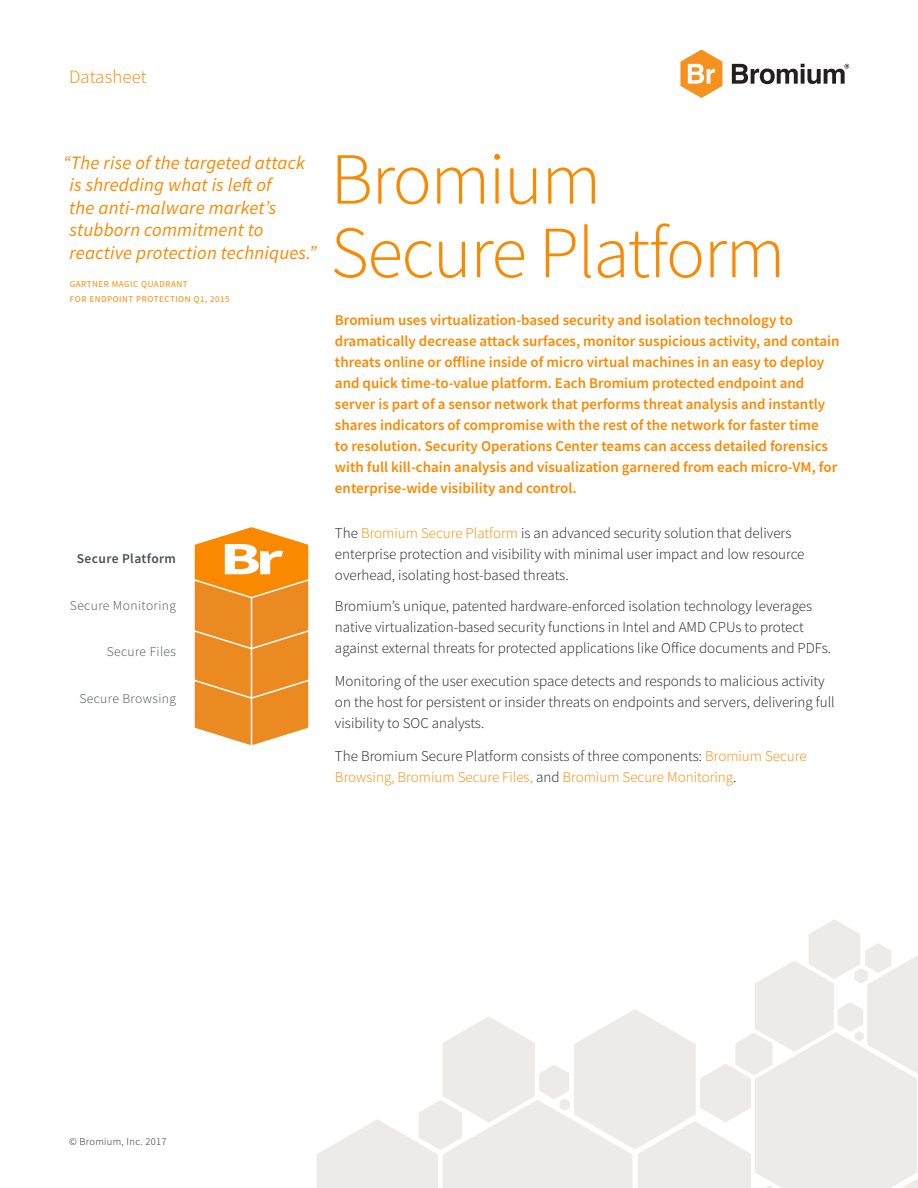
<style>
.page{position:relative;width:918px;height:1188px;background:#fff}
.page>*{position:absolute;margin:0;border:0;box-sizing:border-box;transform-origin:0 0}
.Cover_Title{font:300 73.5px/73.5px "Source Sans Pro";letter-spacing:-.02em;color:#fa8900}
.Footnotes{font:700 46.5px "Source Sans Pro";color:#fff;scale:1.48 1}
.Sidebar_quote_12_5_o{font:italic 18.75px/22.5px "Source Sans Pro";letter-spacing:.01em;color:#fa8900}
.Page_Header{font:300 18.75px "Source Sans Pro";letter-spacing:.01em;color:#fa8900}
.Body_10_5_15{font:600 15px/21px "Source Sans Pro";color:#fa8900}
.Cover_Sub-Title_20_5{font:300 15px/21px "Source Sans Pro";color:#231f20}
.Body_10_5_15-2{font:300 15px/21px "Source Sans Pro";color:#231f20}
.Cover_Sub-Title_20_5-2{font:300 15px/21px "Source Sans Pro";color:#fa8900}
.Footnotes-2{font:300 13.5px "Source Sans Pro";letter-spacing:.03em;color:#4a4f55}
.Footnotes-3{font:600 13.5px "Source Sans Pro";letter-spacing:.03em;color:#4a4f55}
.t1{font:300 10.5px "Source Sans Pro";letter-spacing:.03em;color:#231f20}
.Sidebar_Subhead{font:9px/15px "Source Sans Pro";letter-spacing:.06em;color:#fa8900}
.s1{color:#fa8900}
.s2{color:#231f20}
</style>
<div class="page">
<svg style="left:317px;top:919px;width:601px;height:269px"></svg>
<svg style="left:194px;top:527px;width:115px;height:218px;background:#f19631"></svg>
<hr style="left:251px;top:598px;width:1px;height:154px;background:#fff">
<svg style="left:680px;top:50px;width:42px;height:48px"></svg>
<svg style="left:732px;top:64px;width:117px;height:20px"></svg>
<p class="Page_Header" style="left:69px;top:65px;width:79px">Datasheet</p>
<p class="Sidebar_quote_12_5_o" style="left:69px;top:151px;width:249px;text-indent:-6px">“The rise of the targeted attack is shredding what is left of<br>the anti-malware market’s stubborn commitment to reactive protection techniques.”</p>
<p class="Sidebar_Subhead" style="left:70px;top:277px;width:161px">GARTNER MAGIC QUADRANT<br>FOR ENDPOINT PROTECTION Q1, 2015</p>
<p class="Footnotes-3" style="left:77px;top:550px;width:101px">Secure Platform</p>
<p class="Footnotes" style="left:220px;top:527px;width:44px">Br</p>
<p class="Footnotes-2" style="left:70px;top:597px;width:108px">Secure Monitoring</p>
<p class="Footnotes-2" style="left:107px;top:644px;width:71px">Secure Files</p>
<p class="Footnotes-2" style="left:79px;top:690px;width:98px">Secure Browsing</p>
<p class="Cover_Title" style="left:330px;top:143px;width:456px">Bromium<br>Secure Platform</p>
<p class="Body_10_5_15" style="left:335px;top:309px;width:506px">Bromium uses virtualization-based security and isolation technology to dramatically decrease attack surfaces, monitor suspicious activity, and contain threats online or offline inside of micro virtual machines in an easy to deploy and quick time-to-value platform. Each Bromium protected endpoint and server is part of a sensor network that performs threat analysis and instantly shares indicators of compromise with the rest of the network for faster time<br>to resolution. Security Operations Center teams can access detailed forensics with full kill-chain analysis and visualization garnered from each micro-VM, for enterprise-wide visibility and control.</p>
<p class="Body_10_5_15-2" style="left:335px;top:522px;width:471px">The <span class="s1">Bromium Secure Platform</span> is an advanced security solution that delivers enterprise protection and visibility with minimal user impact and low resource overhead, isolating host-based threats.</p>
<p class="Cover_Sub-Title_20_5" style="left:335px;top:595px;width:498px">Bromium’s unique, patented hardware-enforced isolation technology leverages native virtualization-based security functions in Intel and AMD CPUs to protect against external threats for protected applications like Office documents and PDFs.</p>
<p class="Cover_Sub-Title_20_5" style="left:335px;top:670px;width:501px">Monitoring of the user execution space detects and responds to malicious activity on the host for persistent or insider threats on endpoints and servers, delivering full visibility to SOC analysts.</p>
<p class="Cover_Sub-Title_20_5-2" style="left:335px;top:745px;width:473px"><span class="s2">The Bromium Secure Platform consists of three components:</span> Bromium Secure<br>Browsing, Bromium Secure Files, <span class="s2">and</span> Bromium Secure Monitoring<span class="s2">.</span></p>
<p class="t1" style="left:69px;top:1135px;width:99px">© Bromium, Inc. 2017</p>
</div>
